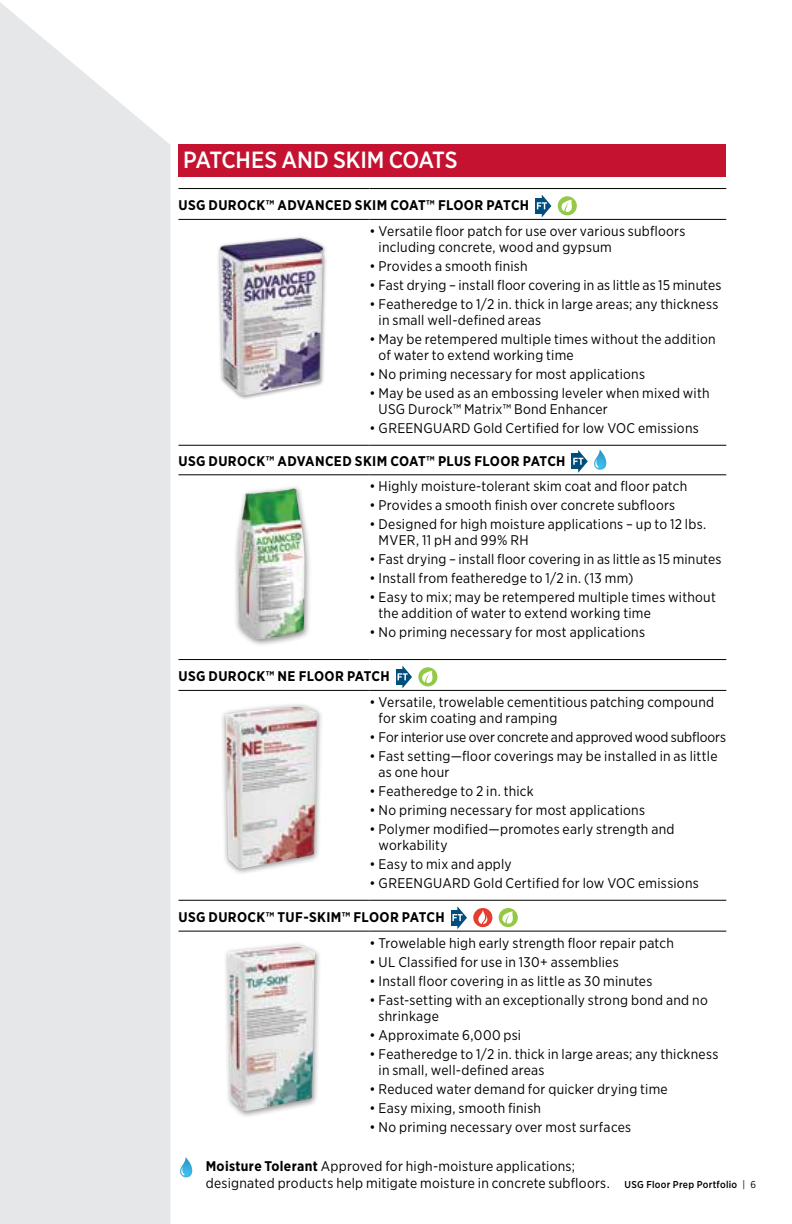
<style>
.page{position:relative;width:792px;height:1224px;background:#fff}
.page>*{position:absolute;margin:0;border:0;box-sizing:border-box;transform-origin:0 0}
.t1{font:500 23.4px "Gotham Narrow";letter-spacing:-.01em;color:#fff}
.t2{font:14px/16px "Gotham Narrow";letter-spacing:.015em;color:#000}
.t3{font:700 14px "Gotham Narrow";letter-spacing:.02em;color:#000}
.t4{font:14px "Gotham Narrow";letter-spacing:-.005em;color:#000}
.t5{font:500 10px "Gotham Narrow";letter-spacing:.025em;color:#000}
.s1{font-weight:700}
.s2{font-weight:400}
</style>
<div class="page">
<div style="left:0;top:2px;width:170px;height:1222px;background:#e6e7e8"></div>
<div style="left:179px;top:144px;width:547px;height:33px;background:#c41230"></div>
<hr style="left:179px;top:219px;width:190px;height:1px;background:#000">
<hr style="left:369px;top:219px;width:357px;height:1px;background:#000">
<hr style="left:179px;top:931px;width:190px;height:1px;background:#000">
<hr style="left:369px;top:931px;width:357px;height:1px;background:#000">
<hr style="left:179px;top:474px;width:190px;height:1px;background:#000">
<hr style="left:369px;top:474px;width:357px;height:1px;background:#000">
<hr style="left:179px;top:690px;width:190px;height:1px;background:#000">
<hr style="left:369px;top:690px;width:357px;height:1px;background:#000">
<hr style="left:179px;top:188px;width:190px;height:1px;background:#000">
<hr style="left:369px;top:188px;width:357px;height:1px;background:#000">
<hr style="left:179px;top:445px;width:190px;height:1px;background:#000">
<hr style="left:369px;top:445px;width:357px;height:1px;background:#000">
<hr style="left:179px;top:659px;width:190px;height:1px;background:#000">
<hr style="left:369px;top:659px;width:357px;height:1px;background:#000">
<hr style="left:179px;top:900px;width:190px;height:1px;background:#000">
<hr style="left:369px;top:900px;width:357px;height:1px;background:#000">
<svg style="left:535px;top:198px;width:2px;height:16px"></svg>
<svg style="left:537px;top:195px;width:14px;height:22px"></svg>
<svg style="left:558px;top:196px;width:19px;height:19px"></svg>
<svg style="left:561px;top:200px;width:11px;height:14px"></svg>
<div style="left:216px;top:235px;width:111px;height:166px;background:#000;opacity:.45"></div>
<img style="left:220px;top:238px;width:79px;height:145px">
<div style="left:572px;top:454px;width:8px;height:15px;background:#004e7d"></div>
<svg style="left:573px;top:450px;width:15px;height:23px"></svg>
<svg style="left:594px;top:449px;width:12px;height:21px"></svg>
<div style="left:233px;top:484px;width:79px;height:163px;background:#000;opacity:.45"></div>
<img style="left:239px;top:488px;width:54px;height:49px">
<svg style="left:396px;top:669px;width:2px;height:16px"></svg>
<svg style="left:398px;top:666px;width:14px;height:22px"></svg>
<svg style="left:418px;top:667px;width:19px;height:19px"></svg>
<svg style="left:421px;top:671px;width:12px;height:14px"></svg>
<div style="left:220px;top:703px;width:104px;height:173px;background:#000;opacity:.45"></div>
<img style="left:225px;top:707px;width:77px;height:8px">
<div style="left:451px;top:910px;width:8px;height:16px;background:#004e7d"></div>
<svg style="left:452px;top:906px;width:15px;height:23px"></svg>
<div style="left:473px;top:908px;width:19px;height:19px;background:#e63d2f;border-radius:50%"></div>
<svg style="left:478px;top:910px;width:10px;height:14px"></svg>
<svg style="left:499px;top:908px;width:19px;height:19px"></svg>
<svg style="left:502px;top:911px;width:11px;height:15px"></svg>
<div style="left:222px;top:941px;width:100px;height:177px;background:#000;opacity:.45"></div>
<img style="left:228px;top:945px;width:69px;height:78px">
<svg style="left:180px;top:1157px;width:13px;height:21px"></svg>
<h1 class="t1" style="left:183px;top:145px;width:276px">PATCHES AND SKIM COATS</h1>
<p class="t3" style="left:179px;top:196px;width:352px">USG DUROCK™ ADVANCED SKIM COAT™ FLOOR PATCH</p>
<p class="t2" style="left:379px;top:223px;width:308px;text-indent:-9px">• Versatile floor patch for use over various subfloors including concrete, wood and gypsum</p>
<p class="t2" style="left:369px;top:258px;width:160px">• Provides a smooth finish</p>
<p class="t2" style="left:369px;top:277px;width:353px">• Fast drying – install floor covering in as little as 15 minutes</p>
<p class="t2" style="left:379px;top:296px;width:341px;text-indent:-9px">• Featheredge to 1/2 in. thick in large areas; any thickness in small well-defined areas</p>
<p class="t2" style="left:379px;top:331px;width:339px;text-indent:-9px">• May be retempered multiple times without the addition of water to extend working time</p>
<p class="t2" style="left:369px;top:366px;width:277px">• No priming necessary for most applications</p>
<p class="t2" style="left:379px;top:385px;width:332px;text-indent:-9px">• May be used as an embossing leveler when mixed with<br>USG Durock™ Matrix™ Bond Enhancer</p>
<p class="t2" style="left:369px;top:420px;width:331px">• GREENGUARD Gold Certified for low VOC emissions</p>
<p class="t3" style="left:179px;top:452px;width:389px">USG DUROCK™ ADVANCED SKIM COAT™ PLUS FLOOR PATCH</p>
<p class="t2" style="left:369px;top:478px;width:319px">• Highly moisture-tolerant skim coat and floor patch</p>
<p class="t2" style="left:369px;top:497px;width:307px">• Provides a smooth finish over concrete subfloors</p>
<p class="t2" style="left:379px;top:516px;width:327px;text-indent:-9px">• Designed for high moisture applications – up to 12 lbs.<br>MVER, 11 pH and 99% RH</p>
<p class="t2" style="left:369px;top:551px;width:353px">• Fast drying – install floor covering in as little as 15 minutes</p>
<p class="t2" style="left:369px;top:570px;width:265px">• Install from featheredge to 1/2 in. (13 mm)</p>
<p class="t2" style="left:379px;top:589px;width:339px;text-indent:-9px">• Easy to mix; may be retempered multiple times without the addition of water to extend working time</p>
<p class="t2" style="left:369px;top:624px;width:277px">• No priming necessary for most applications</p>
<p class="t3" style="left:179px;top:667px;width:213px">USG DUROCK™ NE FLOOR PATCH</p>
<p class="t2" style="left:379px;top:694px;width:337px;text-indent:-9px">• Versatile, trowelable cementitious patching compound for skim coating and ramping</p>
<p class="t4" style="left:369px;top:728px;width:358px">• For interior use over concrete and approved wood subfloors</p>
<p class="t2" style="left:379px;top:748px;width:341px;text-indent:-9px">• Fast setting—floor coverings may be installed in as little as one hour</p>
<p class="t2" style="left:369px;top:783px;width:166px">• Featheredge to 2 in. thick</p>
<p class="t2" style="left:369px;top:802px;width:277px">• No priming necessary for most applications</p>
<p class="t2" style="left:379px;top:821px;width:297px;text-indent:-9px">• Polymer modified—promotes early strength and workability</p>
<p class="t2" style="left:369px;top:856px;width:144px">• Easy to mix and apply</p>
<p class="t2" style="left:369px;top:875px;width:331px">• GREENGUARD Gold Certified for low VOC emissions</p>
<p class="t3" style="left:179px;top:908px;width:268px">USG DUROCK™ TUF-SKIM™ FLOOR PATCH</p>
<p class="t2" style="left:369px;top:934px;width:306px">• Trowelable high early strength floor repair patch</p>
<p class="t2" style="left:369px;top:953px;width:251px">• UL Classified for use in 130+ assemblies</p>
<p class="t2" style="left:369px;top:972px;width:285px">• Install floor covering in as little as 30 minutes</p>
<p class="t2" style="left:379px;top:991px;width:331px;text-indent:-9px">• Fast-setting with an exceptionally strong bond and no shrinkage</p>
<p class="t2" style="left:369px;top:1026px;width:153px">• Approximate 6,000 psi</p>
<p class="t2" style="left:379px;top:1046px;width:341px;text-indent:-9px">• Featheredge to 1/2 in. thick in large areas; any thickness in small, well-defined areas</p>
<p class="t2" style="left:369px;top:1081px;width:300px">• Reduced water demand for quicker drying time</p>
<p class="t2" style="left:369px;top:1100px;width:173px">• Easy mixing, smooth finish</p>
<p class="t2" style="left:369px;top:1119px;width:263px">• No priming necessary over most surfaces</p>
<p class="t2" style="left:206px;top:1158px;width:404px;line-height:16.6px"><span class="s1">Moisture Tolerant</span> Approved for high-moisture applications; designated products help mitigate moisture in concrete subfloors.</p>
<p class="t5" style="left:625px;top:1178px;width:133px">USG Floor Prep Portfolio <span class="s2">| 6</span></p>
</div>
